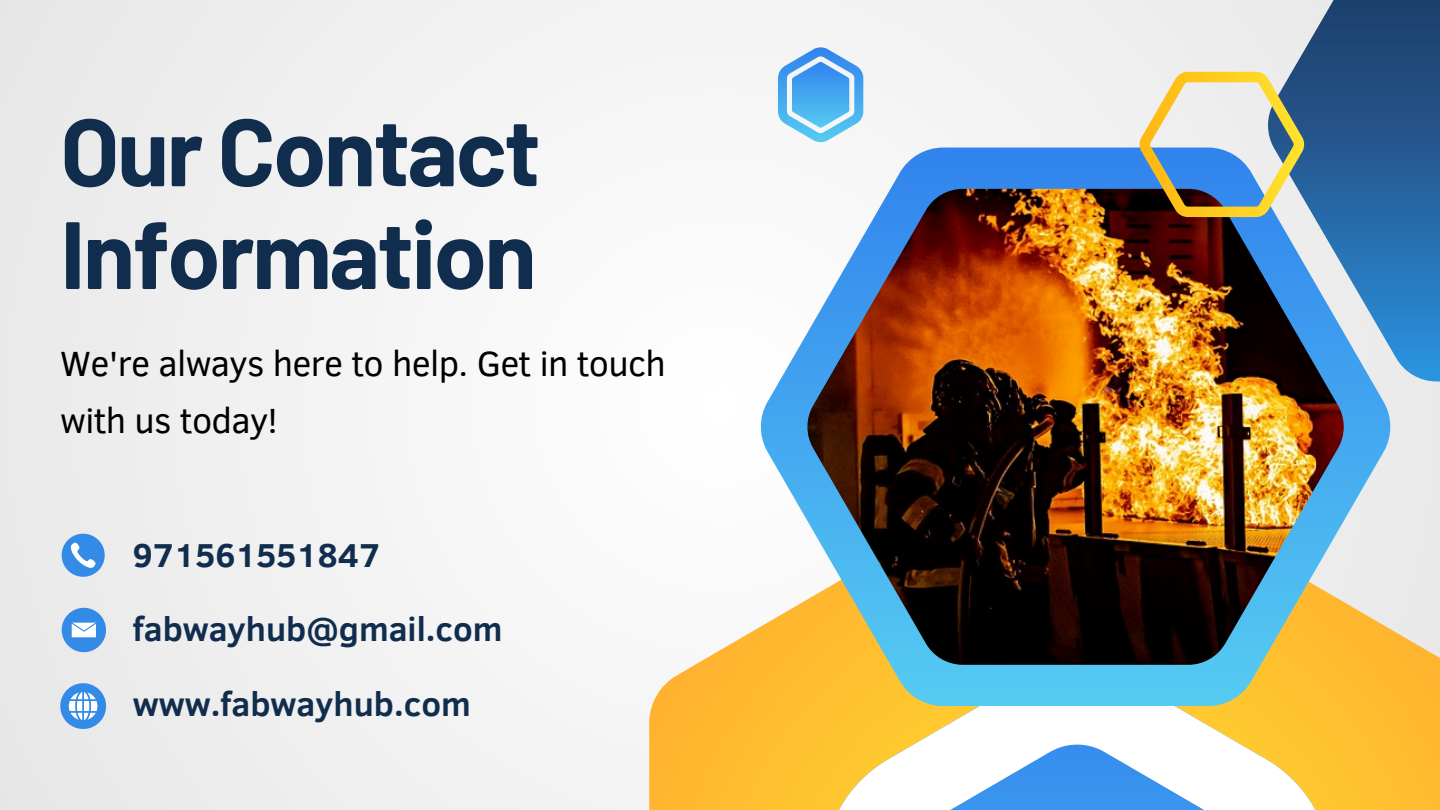
<style>
.page{position:relative;width:1440px;height:810px;background:#f2f2f2}
.page>*{position:absolute;margin:0;border:0;box-sizing:border-box;transform-origin:0 0}
.t1{font:700 95.4px/102.8px "Barlow";letter-spacing:-.025em;color:#112d4e}
.t2{font:35.9px/56.2px "Clear Sans";letter-spacing:-.02em;color:#000}
.t3{font:700 34px "Clear Sans";color:#112d4e}
</style>
<div class="page">
<svg style="left:649px;top:453px;width:791px;height:357px"></svg>
<svg style="left:823px;top:705px;width:508px;height:105px"></svg>
<svg style="left:1291px;top:0;width:149px;height:382px;background:#2f6398"></svg>
<svg style="left:62px;top:534px;width:42px;height:42px"></svg>
<svg style="left:60px;top:683px;width:46px;height:46px"></svg>
<div style="left:62px;top:608px;width:44px;height:44px;background:#348ae7;border-radius:50%"></div>
<svg style="left:72px;top:623px;width:24px;height:14px"></svg>
<svg style="left:778px;top:47px;width:85px;height:96px"></svg>
<svg style="left:761px;top:148px;width:629px;height:557px"></svg>
<img style="left:807px;top:189px;width:537px;height:475px">
<svg style="left:1139px;top:72px;width:166px;height:145px"></svg>
<p class="t1" style="left:60px;top:97px;width:482px">Our Contact<br>Information</p>
<p class="t2" style="left:60px;top:334px;width:607px">We're always here to help. Get in touch with us today!</p>
<p class="t3" style="left:133px;top:530px;width:249px">971561551847</p>
<h2 class="t3" style="left:133px;top:605px;width:371px">fabwayhub@gmail.com</h2>
<p class="t3" style="left:133px;top:679px;width:339px">www.fabwayhub.com</p>
</div>
